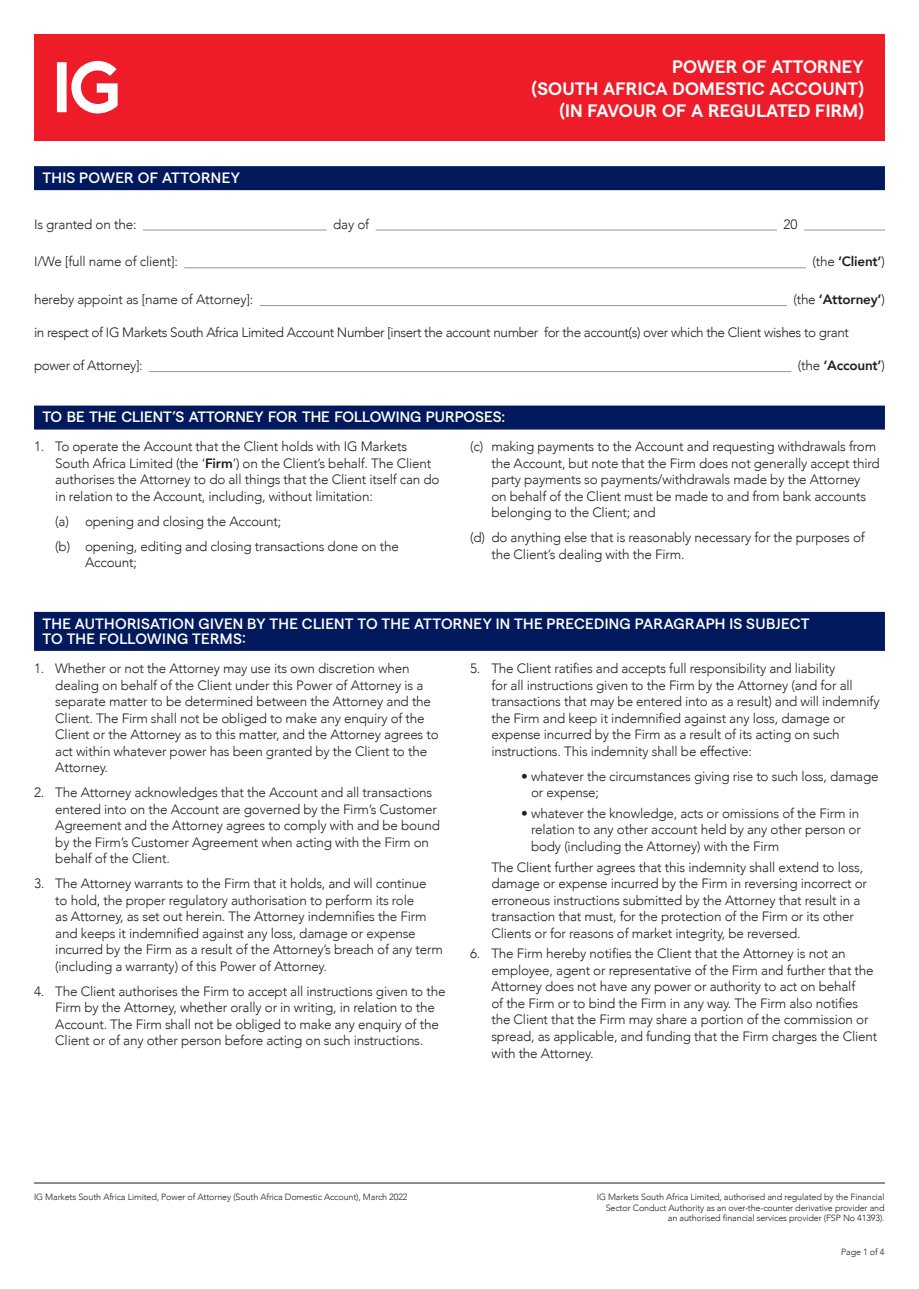
<style>
.page{position:relative;width:919px;height:1289px;background:#fff}
.page>*{position:absolute;margin:0;border:0;box-sizing:border-box;transform-origin:0 0}
.t1{font:600 18px/21.8px "Matter SQ";letter-spacing:.01em;color:#fff;text-align:right}
.sub_title__level_1{font:500 15px/15px "Matter SQ";letter-spacing:.015em;color:#fff}
.body_text_span{font:300 13.5px/16.5px "Avenir";letter-spacing:-.015em;color:#231f20}
.body_text_span__befo{font:300 13.5px/16.5px "Avenir";letter-spacing:-.015em;color:#231f20}
.form_text{font:300 13.5px "Avenir";letter-spacing:-.03em;color:#231f20}
.form_text-2{font:800 13.5px "Avenir";letter-spacing:-.015em;color:#231f20}
.t2{font:300 9px/10.5px "Avenir";letter-spacing:-.015em;color:#231f20;text-align:right}
.s1{font-weight:300}
.s2{font-weight:800}
</style>
<div class="page">
<div style="left:34px;top:34px;width:850px;height:106px;background:#ee1b29"></div>
<hr style="left:34px;top:1182px;width:850px;height:1px;background:#231f20">
<svg style="left:57px;top:61px;width:61px;height:52px"></svg>
<div style="left:34px;top:166px;width:850px;height:24px;background:#02195d"></div>
<hr style="left:143px;top:230px;width:184px;height:1px;background:#939598">
<hr style="left:375px;top:230px;width:402px;height:1px;background:#939598">
<hr style="left:803px;top:230px;width:81px;height:1px;background:#939598">
<hr style="left:184px;top:267px;width:621px;height:1px;background:#939598">
<hr style="left:260px;top:305px;width:526px;height:1px;background:#939598">
<hr style="left:149px;top:371px;width:642px;height:1px;background:#939598">
<div style="left:34px;top:405px;width:850px;height:24px;background:#02195d"></div>
<div style="left:34px;top:612px;width:850px;height:39px;background:#02195d"></div>
<h1 class="t1" style="left:532px;top:55px;width:333px">POWER OF ATTORNEY<br>(SOUTH AFRICA DOMESTIC ACCOUNT) (IN FAVOUR OF A REGULATED FIRM)</h1>
<p class="sub_title__level_1" style="left:43px;top:169px;width:199px">THIS POWER OF ATTORNEY</p>
<p class="form_text" style="left:34px;top:216px;width:104px">Is granted on the:</p>
<p class="form_text" style="left:333px;top:216px;width:38px">day of</p>
<p class="form_text" style="left:783px;top:216px;width:15px">20</p>
<p class="form_text" style="left:34px;top:254px;width:145px">I/We [full name of client]:</p>
<p class="form_text-2" style="left:812px;top:251px;width:74px"><span class="s1">(the</span> ‘Client’<span class="s1">)</span></p>
<p class="form_text" style="left:34px;top:291px;width:221px">hereby appoint as [name of Attorney]:</p>
<p class="form_text-2" style="left:793px;top:289px;width:93px"><span class="s1">(the</span> ‘Attorney’<span class="s1">)</span></p>
<p class="form_text" style="left:34px;top:324px;width:816px">in respect of IG Markets South Africa Limited Account Number [insert the account number for the account(s) over which the Client wishes to grant</p>
<p class="form_text" style="left:34px;top:357px;width:110px">power of Attorney]:</p>
<p class="form_text-2" style="left:797px;top:355px;width:88px"><span class="s1">(the</span> ‘Account’<span class="s1">)</span></p>
<p class="sub_title__level_1" style="left:43px;top:408px;width:464px">TO BE THE CLIENT’S ATTORNEY FOR THE FOLLOWING PURPOSES:</p>
<p class="body_text_span__befo" style="left:55px;top:438px;width:386px;text-indent:-21px">1. To operate the Account that the Client holds with IG Markets South Africa Limited (the ‘<span class="s2">Firm</span>’) on the Client’s behalf. The Client authorises the Attorney to do all things that the Client itself can do in relation to the Account, including, without limitation:</p>
<p class="body_text_span__befo" style="left:55px;top:513px;width:227px">(a) opening and closing the Account;</p>
<p class="body_text_span__befo" style="left:85px;top:538px;width:315px;text-indent:-30px">(b) opening, editing and closing transactions done on the<br>Account;</p>
<p class="body_text_span__befo" style="left:491px;top:438px;width:390px;text-indent:-21px">(c) making payments to the Account and requesting withdrawals from the Account, but note that the Firm does not generally accept third party payments so payments/withdrawals made by the Attorney<br>on behalf of the Client must be made to and from bank accounts belonging to the Client; and</p>
<p class="body_text_span__befo" style="left:491px;top:529px;width:375px;text-indent:-21px">(d) do anything else that is reasonably necessary for the purposes of the Client’s dealing with the Firm.</p>
<p class="sub_title__level_1" style="left:43px;top:614px;width:768px">THE AUTHORISATION GIVEN BY THE CLIENT TO THE ATTORNEY IN THE PRECEDING PARAGRAPH IS SUBJECT<br>TO THE FOLLOWING TERMS:</p>
<p class="body_text_span" style="left:55px;top:660px;width:385px;text-indent:-21px">1. Whether or not the Attorney may use its own discretion when dealing on behalf of the Client under this Power of Attorney is a separate matter to be determined between the Attorney and the Client. The Firm shall not be obliged to make any enquiry of the Client or the Attorney as to this matter, and the Attorney agrees to act within whatever power has been granted by the Client to the Attorney.</p>
<p class="body_text_span" style="left:55px;top:784px;width:386px;text-indent:-21px">2. The Attorney acknowledges that the Account and all transactions entered into on the Account are governed by the Firm’s Customer Agreement and the Attorney agrees to comply with and be bound by the Firm’s Customer Agreement when acting with the Firm on behalf of the Client.</p>
<p class="body_text_span" style="left:55px;top:875px;width:389px;text-indent:-21px">3. The Attorney warrants to the Firm that it holds, and will continue<br>to hold, the proper regulatory authorisation to perform its role<br>as Attorney, as set out herein. The Attorney indemnifies the Firm and keeps it indemnified against any loss, damage or expense incurred by the Firm as a result of the Attorney’s breach of any term (including a warranty) of this Power of Attorney.</p>
<p class="body_text_span" style="left:55px;top:982px;width:392px;text-indent:-21px">4. The Client authorises the Firm to accept all instructions given to the Firm by the Attorney, whether orally or in writing, in relation to the Account. The Firm shall not be obliged to make any enquiry of the Client or of any other person before acting on such instructions.</p>
<p class="body_text_span" style="left:491px;top:660px;width:389px;text-indent:-21px">5. The Client ratifies and accepts full responsibility and liability<br>for all instructions given to the Firm by the Attorney (and for all transactions that may be entered into as a result) and will indemnify the Firm and keep it indemnified against any loss, damage or expense incurred by the Firm as a result of its acting on such instructions. This indemnity shall be effective:</p>
<p class="body_text_span" style="left:531px;top:767px;width:349px;text-indent:-10px">• whatever the circumstances giving rise to such loss, damage or expense;</p>
<p class="body_text_span" style="left:531px;top:805px;width:331px;text-align:justify;text-indent:-10px">• whatever the knowledge, acts or omissions of the Firm in relation to any other account held by any other person or body (including the Attorney) with the Firm</p>
<p class="body_text_span" style="left:491px;top:858px;width:377px">The Client further agrees that this indemnity shall extend to loss, damage or expense incurred by the Firm in reversing incorrect or erroneous instructions submitted by the Attorney that result in a transaction that must, for the protection of the Firm or its other Clients or for reasons of market integrity, be reversed.</p>
<p class="body_text_span" style="left:491px;top:945px;width:387px;text-indent:-21px">6. The Firm hereby notifies the Client that the Attorney is not an employee, agent or representative of the Firm and further that the Attorney does not have any power or authority to act on behalf<br>of the Firm or to bind the Firm in any way. The Firm also notifies the Client that the Firm may share a portion of the commission or spread, as applicable, and funding that the Firm charges the Client with the Attorney.</p>
<p class="t2" style="left:34px;top:1191px;width:375px">IG Markets South Africa Limited, Power of Attorney (South Africa Domestic Account), March 2022</p>
<p class="t2" style="left:596px;top:1191px;width:289px">IG Markets South Africa Limited, authorised and regulated by the Financial<br>Sector Conduct Authority as an over-the-counter derivative provider and an authorised financial services provider (FSP No 41393).</p>
<p class="t2" style="left:841px;top:1246px;width:45px">Page 1 of 4</p>
</div>
